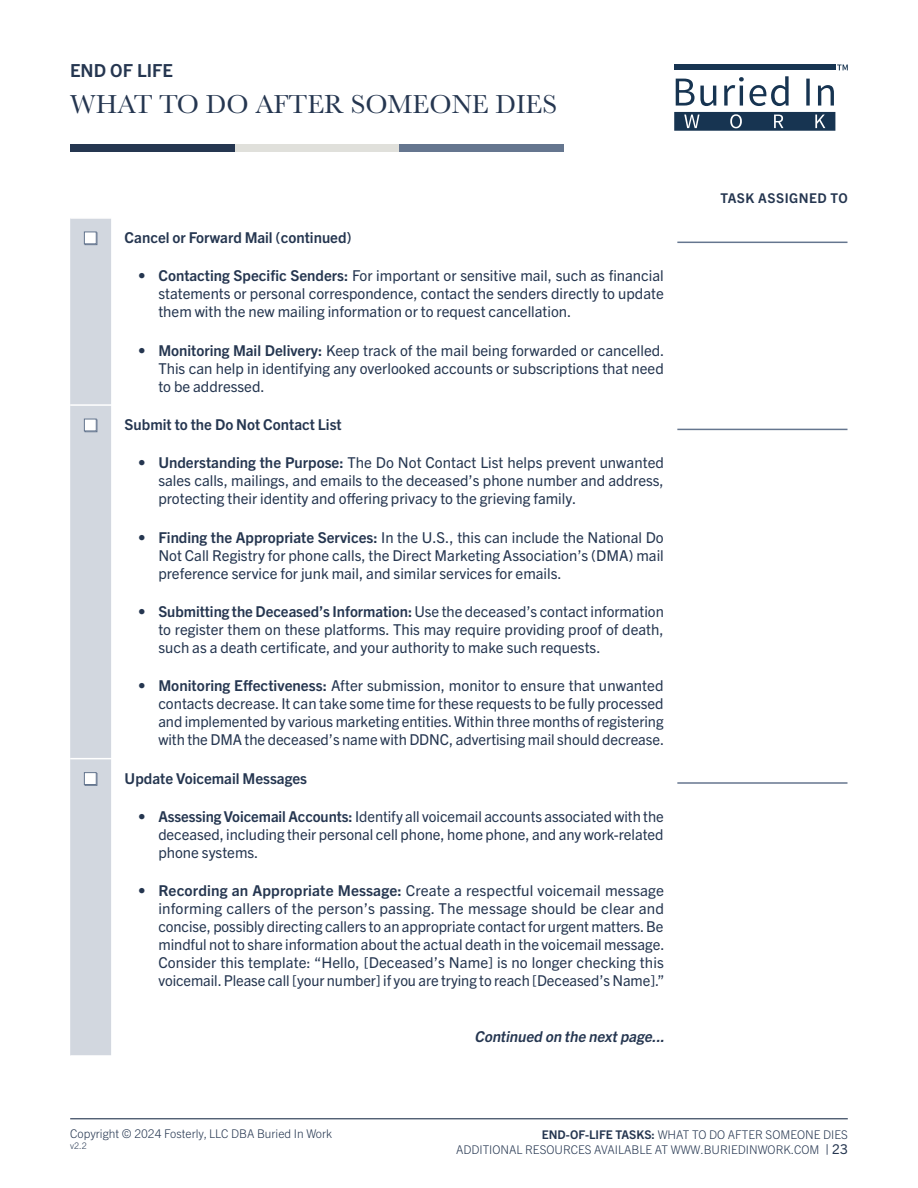
<style>
.page{position:relative;width:918px;height:1188px;background:#fff}
.page>*{position:absolute;margin:0;border:0;box-sizing:border-box;transform-origin:0 0}
.t1{font:27px "Baskerville";color:#253650}
.t2{font:700 18px "Trade Gothic Next LT Pro";color:#253650}
.t3{font:15px/18px "Trade Gothic Next LT Pro";color:#253650;text-align:justify}
.Checklist{font:700 15px "Trade Gothic Next LT Pro";color:#253650}
.Checklist-2{font:italic 700 15px "Trade Gothic Next LT Pro";color:#253650}
.Checklist-3{font:700 13.5px "Trade Gothic Next LT Pro";letter-spacing:.04em;color:#253650}
.t4{font:300 12px "Trade Gothic Next LT Pro";color:#253650}
.t5{font:300 9px "Trade Gothic Next LT Pro";color:#253650}
.s1{font-weight:700}
.s2{font-weight:400;font-size:13.5px}
</style>
<div class="page">
<hr style="left:70px;top:1118px;width:778px;height:1px;background:#253650">
<div style="left:70px;top:144px;width:165px;height:7px;background:#253650"></div>
<div style="left:235px;top:144px;width:165px;height:7px;background:#e0e0db"></div>
<div style="left:400px;top:144px;width:164px;height:7px;background:#65768f"></div>
<div style="left:674px;top:64px;width:161px;height:6px;background:#173451"></div>
<svg style="left:676px;top:76px;width:158px;height:30px"></svg>
<svg style="left:674px;top:112px;width:161px;height:19px;background:#2d4762"></svg>
<svg style="left:837px;top:65px;width:11px;height:5px"></svg>
<div style="left:70px;top:219px;width:41px;height:836px;background:#d2d7df"></div>
<hr style="left:70px;top:758px;width:41px;height:1px;background:#fff">
<hr style="left:70px;top:404px;width:41px;height:2px;background:#fff">
<svg style="left:85px;top:244px;width:12px;height:1px"></svg>
<div style="left:84px;top:231px;width:13px;height:13px;background:#fff;border:1px solid #65768f"></div>
<hr style="left:677px;top:242px;width:171px;height:1px;background:#65768f">
<svg style="left:85px;top:431px;width:12px;height:1px"></svg>
<div style="left:84px;top:419px;width:13px;height:12px;background:#fff;border:1px solid #65768f"></div>
<hr style="left:677px;top:429px;width:171px;height:1px;background:#65768f">
<div style="left:85px;top:773px;width:12px;height:13px;background:#76859b"></div>
<div style="left:84px;top:772px;width:13px;height:13px;background:#fff;border:1px solid #65768f"></div>
<hr style="left:677px;top:782px;width:171px;height:2px;background:#65768f">
<p class="t2" style="left:70px;top:58px;width:104px">END OF LIFE</p>
<p class="t1" style="left:70px;top:87px;width:488px">WHAT TO DO AFTER SOMEONE DIES</p>
<p class="Checklist" style="left:125px;top:227px;width:229px">Cancel or Forward Mail (continued)</p>
<p class="t3" style="left:158px;top:266px;width:507px;text-indent:-20px"><span class="s1">• Contacting Specific Senders:</span> For important or sensitive mail, such as financial statements or personal correspondence, contact the senders directly to update them with the new mailing information or to request cancellation.</p>
<p class="t3" style="left:158px;top:340px;width:508px;text-indent:-20px"><span class="s1">• Monitoring Mail Delivery:</span> Keep track of the mail being forwarded or cancelled.<br>This can help in identifying any overlooked accounts or subscriptions that need to be addressed.</p>
<p class="Checklist" style="left:125px;top:414px;width:219px">Submit to the Do Not Contact List</p>
<p class="t3" style="left:158px;top:453px;width:507px;text-indent:-20px"><span class="s1">• Understanding the Purpose:</span> The Do Not Contact List helps prevent unwanted sales calls, mailings, and emails to the deceased’s phone number and address, protecting their identity and offering privacy to the grieving family.</p>
<p class="t3" style="left:158px;top:527px;width:507px;text-indent:-20px"><span class="s1">• Finding the Appropriate Services:</span> In the U.S., this can include the National Do Not Call Registry for phone calls, the Direct Marketing Association’s (DMA) mail preference service for junk mail, and similar services for emails.</p>
<p class="t3" style="left:158px;top:601px;width:507px;text-indent:-20px"><span class="s1">• Submitting the Deceased’s Information:</span> Use the deceased’s contact information to register them on these platforms. This may require providing proof of death, such as a death certificate, and your authority to make such requests.</p>
<p class="t3" style="left:158px;top:676px;width:507px;text-indent:-20px"><span class="s1">• Monitoring Effectiveness:</span> After submission, monitor to ensure that unwanted contacts decrease. It can take some time for these requests to be fully processed and implemented by various marketing entities. Within three months of registering with the DMA the deceased’s name with DDNC, advertising mail should decrease.</p>
<p class="Checklist" style="left:125px;top:768px;width:184px">Update Voicemail Messages</p>
<p class="t3" style="left:158px;top:807px;width:507px;text-indent:-20px"><span class="s1">• Assessing Voicemail Accounts:</span> Identify all voicemail accounts associated with the deceased, including their personal cell phone, home phone, and any work-related phone systems.</p>
<p class="t3" style="left:158px;top:881px;width:508px;text-indent:-20px"><span class="s1">• Recording an Appropriate Message:</span> Create a respectful voicemail message informing callers of the person’s passing. The message should be clear and concise, possibly directing callers to an appropriate contact for urgent matters. Be mindful not to share information about the actual death in the voicemail message.<br>Consider this template: “Hello, [Deceased’s Name] is no longer checking this voicemail. Please call [your number] if you are trying to reach [Deceased’s Name].”</p>
<p class="Checklist-2" style="left:474px;top:1027px;width:195px">Continued on the nextpage...</p>
<p class="Checklist-3" style="left:720px;top:189px;width:129px">TASK ASSIGNED TO</p>
<p class="t4" style="left:70px;top:1125px;width:263px">Copyright © 2024 Fosterly, LLC DBA Buried In Work</p>
<p class="t5" style="left:70px;top:1139px;width:18px">v2.2</p>
<p class="t4" style="left:542px;top:1126px;width:307px"><span class="s1">END-OF-LIFE TASKS:</span> WHAT TO DO AFTER SOMEONE DIES</p>
<p class="t4" style="left:456px;top:1141px;width:393px">ADDITIONAL RESOURCES AVAILABLE AT WWW.BURIEDINWORK.COM <span class="s2">| 23</span></p>
</div>
